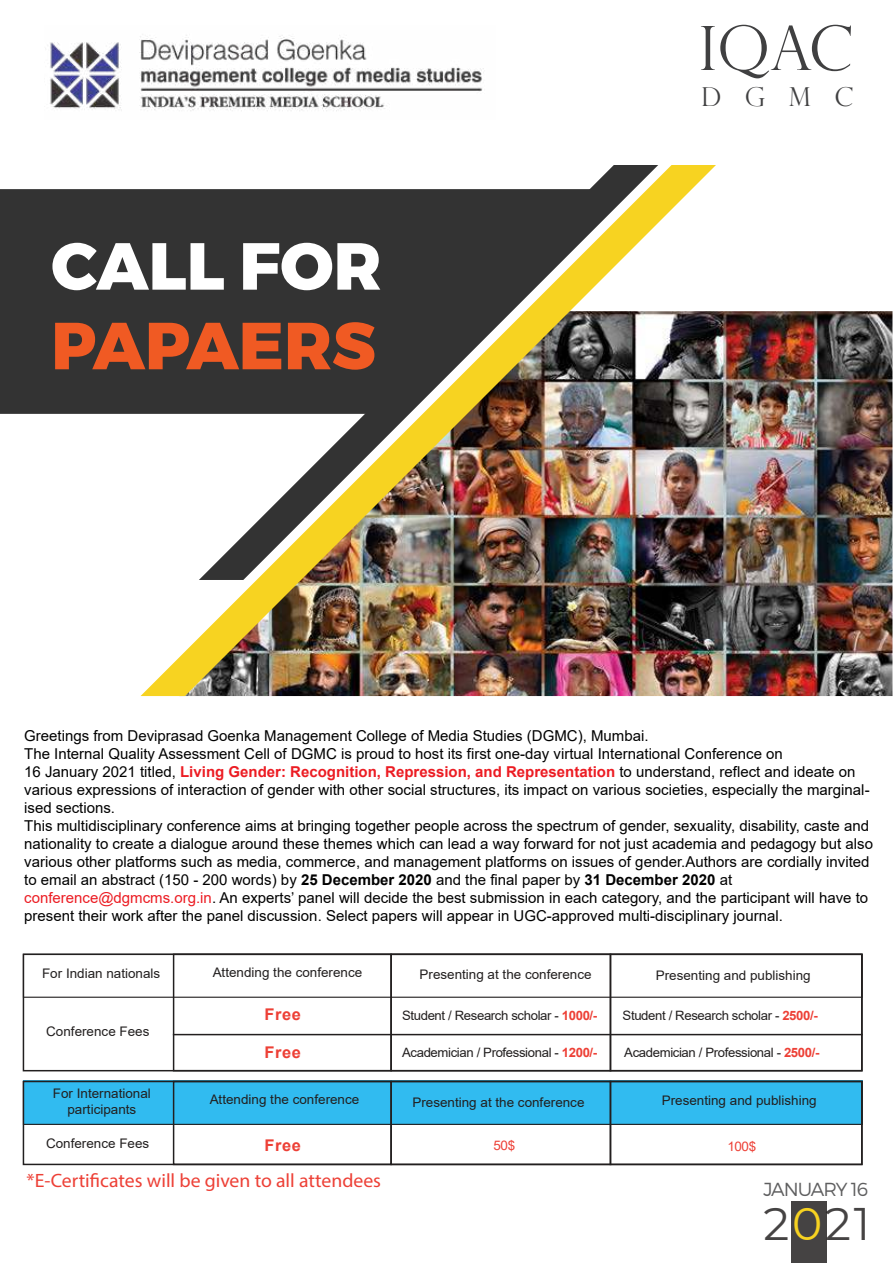
<style>
.page{position:relative;width:893px;height:1263px;background:#fff}
.page>*{position:absolute;margin:0;border:0;box-sizing:border-box;transform-origin:0 0}
.t1{font:800 66.3px "Montserrat";color:#fff}
.t2{font:800 66.3px "Montserrat";color:#f05a23}
.t3{font:300 61.2px "Perpetua Titling";color:#404041}
.t4{font:45.6px "Montserrat";color:rgb(34 31 31/.84)}
.t5{font:300 26.1px "Perpetua Titling";color:#404041}
.t6{font:19.35px "Myriad Pro";color:#ed4036}
.t7{font:300 18.9px "Montserrat";letter-spacing:-.055em;color:rgb(64 64 65/.84)}
.t8{font:700 16.05px "Arial";letter-spacing:.03em;color:#ed4036}
.t9{font:15px/18px "Arial";color:#000}
.t10{font:13.2px/15.9px "Arial";color:#221f1f;text-align:center}
.t11{font:13.2px "Arial";color:#ed4036}
.t12{font:12.9px "Arial";letter-spacing:-.03em;color:#221f1f}
.s1{font-weight:700;color:#ec1c23}
.s2{font-weight:700}
.s3{color:#ec1c23}
.s4{font-weight:700;color:#ed4036}
.s5{color:#f7d321}
</style>
<div class="page">
<div style="left:0;top:189px;width:141px;height:225px;background:#333"></div>
<img style="left:716px;top:311px;width:176px;height:385px">
<img style="left:141px;top:165px;width:575px;height:531px">
<img style="left:45px;top:35px;width:439px;height:76px">
<div style="left:23px;top:1081px;width:840px;height:44px;background:#31bbf0"></div>
<div style="left:173px;top:953px;width:219px;height:118px;border:2px solid #221f1f"></div>
<div style="left:173px;top:1081px;width:219px;height:84px;border:2px solid #221f1f"></div>
<div style="left:390px;top:953px;width:221px;height:118px;border:2px solid #221f1f"></div>
<div style="left:390px;top:1081px;width:221px;height:84px;border:2px solid #221f1f"></div>
<div style="left:610px;top:953px;width:253px;height:118px;border:2px solid #221f1f"></div>
<div style="left:610px;top:1081px;width:253px;height:84px;border:2px solid #221f1f"></div>
<div style="left:23px;top:954px;width:840px;height:44px;border:1px solid #221f1f"></div>
<div style="left:23px;top:1081px;width:840px;height:44px;border:1px solid #221f1f"></div>
<hr style="left:173px;top:1034px;width:690px;height:1px;background:#221f1f">
<div style="left:791px;top:1202px;width:35px;height:61px;background:#454343"></div>
<h1 class="t1" style="left:51px;top:228px;width:332px">CALL FOR</h1>
<h1 class="t2" style="left:51px;top:308px;width:326px">PAPAERS</h1>
<h2 class="t3" style="left:699px;top:25px;width:155px">IQAC</h2>
<h3 class="t5" style="left:701px;top:87px;width:154px">DGMC</h3>
<p class="t9" style="left:24px;top:728px;width:850px">Greetings from Deviprasad Goenka Management College of Media Studies (DGMC), Mumbai.<br>The Internal Quality Assessment Cell of DGMC is proud to host its first one-day virtual International Conference on<br>16 January 2021 titled, <span class="s1">Living Gender: Recognition, Repression, and Representation</span> to understand, reflect and ideate on various expressions of interaction of gender with other social structures, its impact on various societies, especially the marginal&shy;ised sections.<br>This multidisciplinary conference aims at bringing together people across the spectrum of gender, sexuality, disability, caste and nationality to create a dialogue around these themes which can lead a way forward for not just academia and pedagogy but also various other platforms such as media, commerce, and management platforms on issues of gender.Authors are cordially invited to email an abstract (150 - 200 words) by <span class="s2">25 December 2020</span> and the final paper by <span class="s2">31 December 2020</span> at <span class="s3">conference@dgmcms.org.in</span>. An experts’ panel will decide the best submission in each category, and the participant will have to present their work after the panel discussion. Select papers will appear in UGC-approved multi-disciplinary journal.</p>
<p class="t10" style="left:42px;top:966px;width:120px">For Indian nationals</p>
<p class="t10" style="left:46px;top:1025px;width:105px">Conference Fees</p>
<p class="t10" style="left:53px;top:1087px;width:99px">For International participants</p>
<p class="t10" style="left:213px;top:965px;width:151px">Attending the conference</p>
<p class="t10" style="left:420px;top:967px;width:174px">Presenting at the conference</p>
<p class="t10" style="left:656px;top:968px;width:156px">Presenting and publishing</p>
<p class="t8" style="left:265px;top:1008px;width:38px">Free</p>
<p class="t12" style="left:402px;top:1010px;width:197px">Student / Research scholar - <span class="s4">1000/-</span></p>
<p class="t12" style="left:402px;top:1047px;width:197px">Academician / Professional - <span class="s4">1200/-</span></p>
<p class="t12" style="left:624px;top:1047px;width:197px">Academician / Professional - <span class="s4">2500/-</span></p>
<p class="t12" style="left:623px;top:1010px;width:197px">Student / Research scholar - <span class="s4">2500/-</span></p>
<p class="t8" style="left:265px;top:1047px;width:38px">Free</p>
<p class="t10" style="left:210px;top:1092px;width:151px">Attending the conference</p>
<p class="t10" style="left:412px;top:1096px;width:174px">Presenting at the conference</p>
<p class="t10" style="left:662px;top:1093px;width:156px">Presenting and publishing</p>
<p class="t10" style="left:46px;top:1137px;width:105px">Conference Fees</p>
<p class="t11" style="left:493px;top:1139px;width:23px">50$</p>
<p class="t11" style="left:727px;top:1141px;width:30px">100$</p>
<p class="t8" style="left:265px;top:1140px;width:38px">Free</p>
<p class="t6" style="left:26px;top:1173px;width:356px">*E-Certificates will be given to all attendees</p>
<p class="t7" style="left:763px;top:1179px;width:106px">JANUARY 16</p>
<h3 class="t4" style="left:763px;top:1206px;width:108px">2<span class="s5">0</span>21</h3>
</div>
